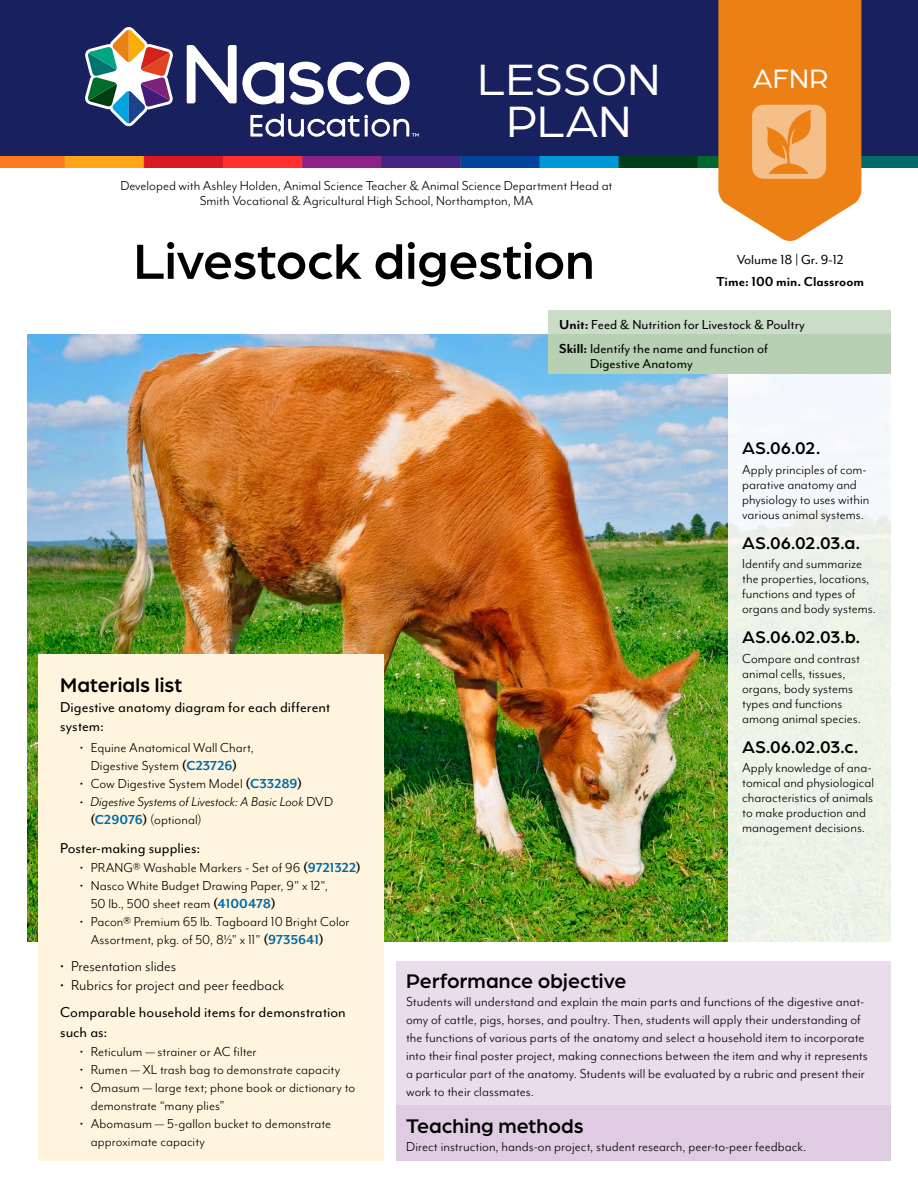
<style>
.page{position:relative;width:918px;height:1188px;background:#fff}
.page>*{position:absolute;margin:0;border:0;box-sizing:border-box;transform-origin:0 0}
.t1{font:500 52.5px "Arboria";letter-spacing:-.005em;color:#000}
.t2{font:46.8px/42.8px "Arboria";color:#fff;text-align:center}
.t3{font:28.35px "Arboria";color:#fff}
.t4{font:500 21px "Arboria";letter-spacing:.005em;color:#000}
.t5{font:500 18px "Arboria";letter-spacing:-.005em;color:#000}
.t6{font:16.5px/19.8px "Mr Eaves Mod OT";color:#000}
.t7{font:16.5px "Mr Eaves Mod OT";color:#000}
.t8{font:15px/15px "Mr Eaves Mod OT";color:#000}
.t9{font:15px/15px "Mr Eaves Mod OT";color:#000}
.t10{font:italic 15px/18px "Mr Eaves Mod OT";letter-spacing:.005em;color:#000}
.t11{font:700 15px "Mr Eaves Mod OT";color:#000}
.s1{font-weight:700}
.s2{font-weight:700;color:#006ba7}
.s3{font-style:normal}
.s4{font-weight:700;font-style:normal}
.s5{font-weight:700;font-style:normal;color:#006ba7}
</style>
<div class="page">
<img style="left:27px;top:334px;width:701px;height:607px">
<div style="left:728px;top:326px;width:169px;height:624px;background:linear-gradient(to bottom,#f7fafb,#ebf1e2)"></div>
<div style="left:548px;top:310px;width:343px;height:25px;background:#cbddc8"></div>
<div style="left:548px;top:335px;width:343px;height:39px;background:#b7cfb3"></div>
<div style="left:396px;top:961px;width:495px;height:144px;background:#e9dceb"></div>
<div style="left:396px;top:1105px;width:495px;height:56px;background:#e0cce2"></div>
<div style="left:38px;top:654px;width:346px;height:507px;background:#fff5de"></div>
<img style="left:0;top:156px;width:918px;height:11px">
<div style="left:0;top:0;width:918px;height:156px;background:#18205d"></div>
<svg style="left:187px;top:45px;width:223px;height:60px"></svg>
<svg style="left:250px;top:114px;width:169px;height:23px"></svg>
<svg style="left:85px;top:27px;width:88px;height:99px"></svg>
<svg style="left:718px;top:0;width:143px;height:241px;background:#ee9136"></svg>
<h2 class="t2" style="left:477px;top:56px;width:184px">LESSON<br>PLAN</h2>
<p class="t8" style="left:120px;top:178px;width:494px;text-align:center">Developed with Ashley Holden, Animal Science Teacher &amp; Animal Science Department Head at<br>Smith Vocational &amp; Agricultural High School, Northampton, MA</p>
<h1 class="t1" style="left:134px;top:226px;width:462px">Livestock digestion</h1>
<h3 class="t3" style="left:753px;top:60px;width:77px">AFNR</h3>
<p class="t9" style="left:737px;top:252px;width:109px">Volume 18 | Gr. 9-12</p>
<p class="t11" style="left:716px;top:273px;width:149px">Time: 100 min. Classroom</p>
<p class="t9" style="left:559px;top:317px;width:247px"><span class="s1">Unit:</span> Feed &amp; Nutrition for Livestock &amp; Poultry</p>
<h3 class="t4" style="left:60px;top:671px;width:124px">Materials list</h3>
<p class="t6" style="left:60px;top:697px;width:272px">Digestive anatomy diagram for each different system:</p>
<p class="t8" style="left:80px;top:739px;width:175px;line-height:18px;text-align:center">• Equine Anatomical Wall Chart,<br>Digestive System <span class="s1">(</span><span class="s2">C23726</span><span class="s1">)</span></p>
<p class="t8" style="left:80px;top:777px;width:224px">• Cow Digestive System Model <span class="s1">(</span><span class="s2">C33289</span><span class="s1">)</span></p>
<p class="t10" style="left:90px;top:793px;width:244px;text-indent:-10px">• Digestive Systems of Livestock: A Basic Look <span class="s3">DVD </span><span class="s4">(</span><span class="s5">C29076</span><span class="s4">)</span> <span class="s3">(optional)</span></p>
<p class="t6" style="left:60px;top:839px;width:142px">Poster-making supplies:</p>
<p class="t8" style="left:80px;top:860px;width:282px">• PRANG® Washable Markers - Set of 96 <span class="s1">(</span><span class="s2">9721322</span><span class="s1">)</span></p>
<p class="t8" style="left:91px;top:876px;width:239px;line-height:18px;text-indent:-11px">• Nasco White Budget Drawing Paper, 9" x 12",<br>50 lb., 500 sheet ream <span class="s1">(</span><span class="s2">4100478</span><span class="s1">)</span></p>
<p class="t8" style="left:91px;top:912px;width:260px;line-height:18px;text-indent:-11px">• Pacon® Premium 65 lb. Tagboard 10 Bright Color<br>Assortment, pkg. of 50, 81/2" x 11" <span class="s1">(</span><span class="s2">9735641</span><span class="s1">)</span></p>
<p class="t7" style="left:60px;top:957px;width:118px">• Presentation slides</p>
<p class="t7" style="left:60px;top:977px;width:226px">• Rubrics for project and peer feedback</p>
<p class="t6" style="left:60px;top:1002px;width:287px">Comparable household items for demonstration such as:</p>
<p class="t8" style="left:80px;top:1044px;width:178px">• Reticulum — strainer or AC filter</p>
<p class="t8" style="left:80px;top:1062px;width:262px">• Rumen — XL trash bag to demonstrate capacity</p>
<p class="t8" style="left:91px;top:1079px;width:266px;line-height:18px;text-indent:-11px">• Omasum — large text; phone book or dictionary to demonstrate “many plies”</p>
<p class="t8" style="left:91px;top:1115px;width:242px;line-height:18px;text-indent:-11px">• Abomasum — 5-gallon bucket to demonstrate approximate capacity</p>
<p class="t9" style="left:590px;top:341px;width:180px;text-indent:-31px"><span class="s1">Skill:</span> Identify the name and function of<br>Digestive Anatomy</p>
<p class="t5" style="left:742px;top:436px;width:80px">AS.06.02.</p>
<p class="t8" style="left:742px;top:462px;width:129px">Apply principles of com&shy;parative anatomy and physiology to uses within various animal systems.</p>
<p class="t5" style="left:742px;top:531px;width:119px">AS.06.02.03.a.</p>
<p class="t8" style="left:742px;top:557px;width:135px">Identify and summarize the properties, locations, functions and types of organs and body systems.</p>
<p class="t5" style="left:742px;top:625px;width:119px">AS.06.02.03.b.</p>
<p class="t8" style="left:742px;top:651px;width:120px">Compare and contrast animal cells, tissues, organs, body systems types and functions among animal species.</p>
<p class="t5" style="left:742px;top:735px;width:118px">AS.06.02.03.c.</p>
<p class="t8" style="left:742px;top:761px;width:133px">Apply knowledge of ana&shy;tomical and physiological characteristics of animals to make production and management decisions.</p>
<h3 class="t4" style="left:406px;top:967px;width:222px">Performance objective</h3>
<p class="t8" style="left:406px;top:993px;width:463px;line-height:18px">Students will understand and explain the main parts and functions of the digestive anat&shy;omy of cattle, pigs, horses, and poultry. Then, students will apply their understanding of the functions of various parts of the anatomy and select a household item to incorporate into their final poster project, making connections between the item and why it represents a particular part of the anatomy. Students will be evaluated by a rubric and present their work to their classmates.</p>
<h3 class="t4" style="left:406px;top:1112px;width:179px">Teaching methods</h3>
<p class="t8" style="left:406px;top:1139px;width:402px">Direct instruction, hands-on project, student research, peer-to-peer feedback.</p>
</div>
